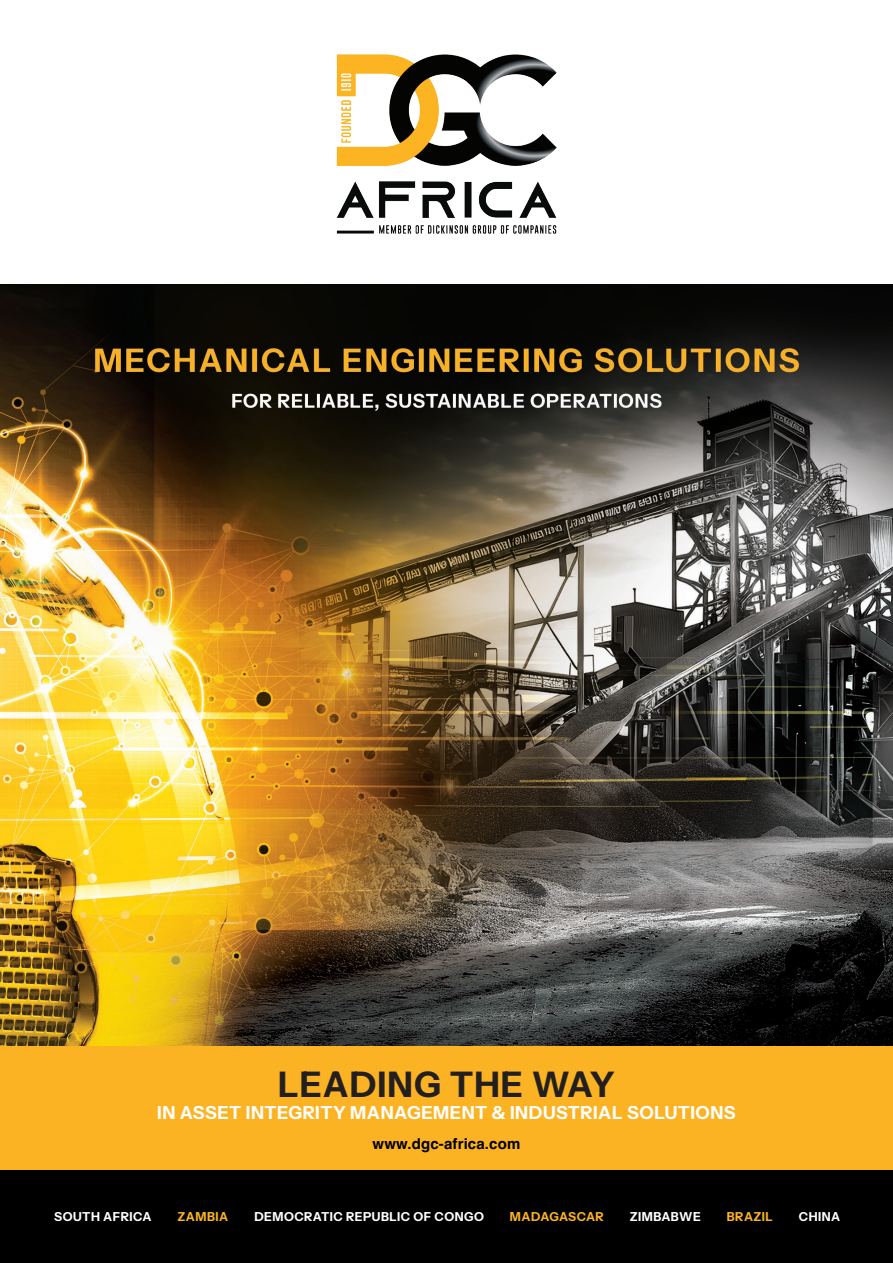
<style>
.page{position:relative;width:893px;height:1263px;background:#fff}
.page>*{position:absolute;margin:0;border:0;box-sizing:border-box;transform-origin:0 0}
.t1{font:35.25px "Instrument Sans";letter-spacing:.03em;color:#231f20}
.t2{font:18px "Instrument Sans";letter-spacing:.03em;color:#fff}
.t3{font:700 15px "Helvetica";letter-spacing:.01em;color:#000}
.t4{font:12.3px "Instrument Sans";letter-spacing:.04em;color:#fff}
.t5{font:12.3px "Instrument Sans";letter-spacing:.04em;color:#fbb323}
.t6{font:12.3px "Instrument Sans";letter-spacing:.02em;color:#fbb323}
</style>
<div class="page">
<div style="left:0;top:1169px;width:893px;height:94px;background:#000"></div>
<img style="left:336px;top:54px;width:221px;height:180px">
<img style="left:0;top:285px;width:893px;height:761px">
<div style="left:0;top:1046px;width:893px;height:123px;background:#fbb323"></div>
<p class="t1" style="left:278px;top:1062px;width:338px">LEADING THE WAY</p>
<p class="t2" style="left:157px;top:1101px;width:580px">IN ASSET INTEGRITY MANAGEMENT &amp; INDUSTRIAL SOLUTIONS</p>
<p class="t3" style="left:373px;top:1134px;width:149px">www.dgc-africa.com</p>
<p class="t4" style="left:54px;top:1209px;width:99px">SOUTH AFRICA</p>
<p class="t5" style="left:178px;top:1209px;width:52px">ZAMBIA</p>
<p class="t4" style="left:254px;top:1209px;width:231px">DEMOCRATIC REPUBLIC OF CONGO</p>
<p class="t6" style="left:510px;top:1209px;width:95px">MADAGASCAR</p>
<p class="t4" style="left:630px;top:1209px;width:72px">ZIMBABWE</p>
<p class="t5" style="left:727px;top:1209px;width:48px">BRAZIL</p>
<p class="t4" style="left:799px;top:1209px;width:43px">CHINA</p>
</div>
